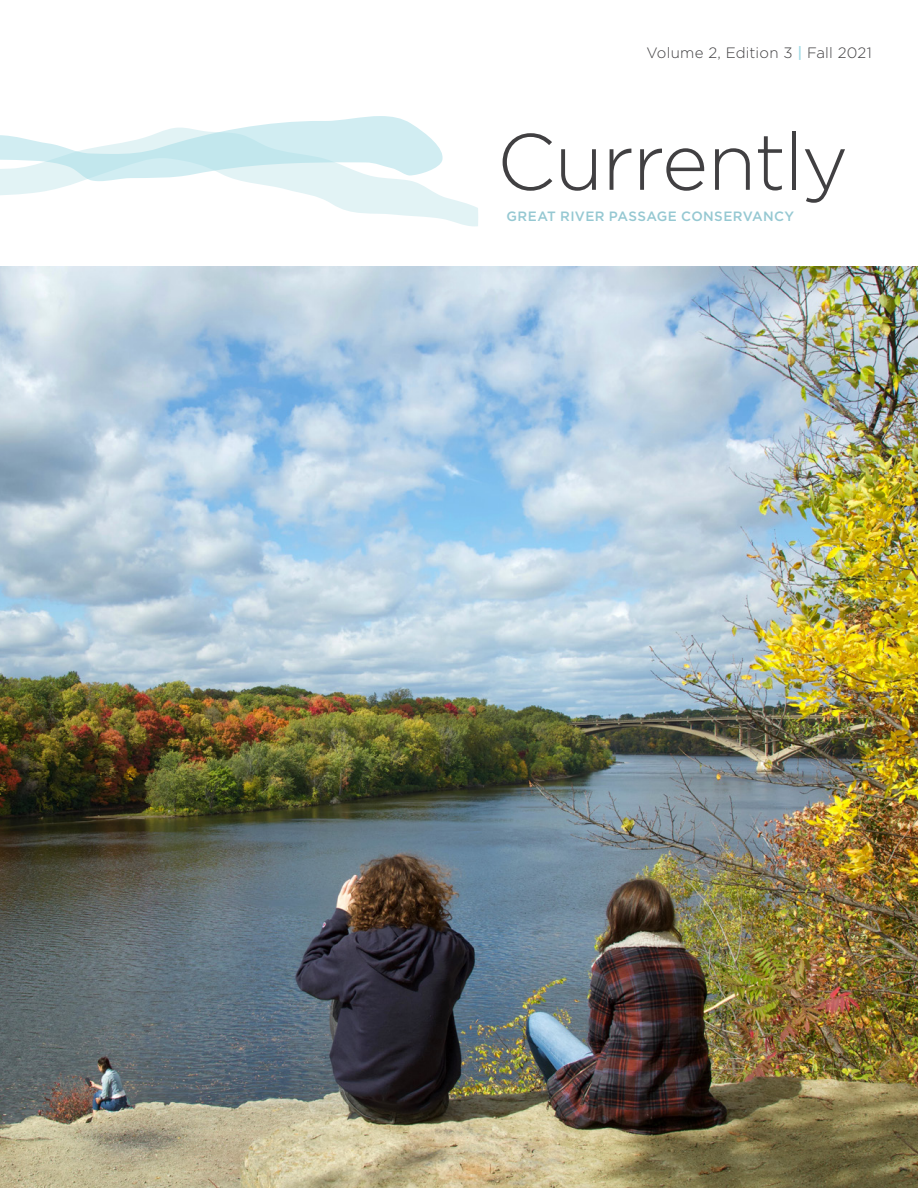
<style>
.page{position:relative;width:918px;height:1188px;background:#fff}
.page>*{position:absolute;margin:0;border:0;box-sizing:border-box;transform-origin:0 0}
.t1{font:300 79.5px "Gotham";letter-spacing:-.02em;color:#414042}
.t2{font:300 15px "Gotham";letter-spacing:.015em;color:#414042}
.t3{font:500 13.5px "Gotham";letter-spacing:.025em;color:#95c8d2}
.s1{font-weight:500;color:#a3dce6}
</style>
<div class="page">
<img style="left:0;top:267px;width:918px;height:921px">
<svg style="left:0;top:193px;width:478px;height:33px"></svg>
<svg style="left:0;top:116px;width:443px;height:77px"></svg>
<p class="t2" style="left:646px;top:45px;width:227px">Volume 2, Edition 3 <span class="s1">|</span> Fall 2021</p>
<p class="t1" style="left:497px;top:118px;width:353px">Currently</p>
<p class="t3" style="left:507px;top:209px;width:289px">GREAT RIVER PASSAGE CONSERVANCY</p>
</div>
